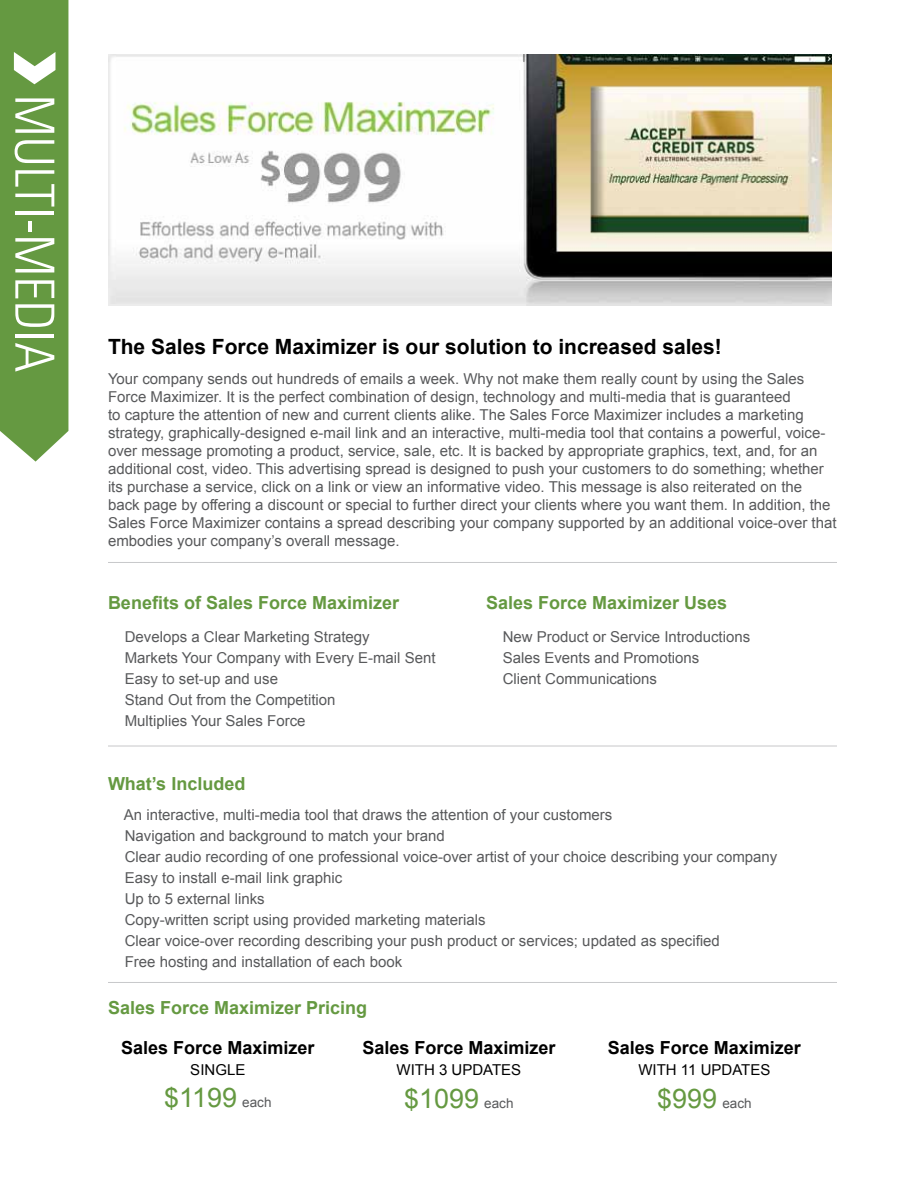
<style>
.page{position:relative;width:918px;height:1188px;background:#fff}
.page>*{position:absolute;margin:0;border:0;box-sizing:border-box;transform-origin:0 0}
.t1{font:300 condensed 54px "Univers";color:#fff}
.t2{font:27px "Arial";color:#659941}
.t3{font:700 21px "Arial";color:#000}
.t4{font:700 18px "Arial";color:#659941}
.t5{font:700 18px "Arial";color:#000}
.t6{font:15px/21px "Arial";color:#58595b}
.t7{font:15px "Arial";color:#000}
.s1{font-size:13.5px;color:#58595b}
</style>
<div class="page">
<img style="left:108px;top:54px;width:724px;height:251px">
<hr style="left:108px;top:562px;width:729px;height:1px;background:#c7c8ca">
<hr style="left:108px;top:746px;width:729px;height:1px;background:#c7c8ca">
<hr style="left:108px;top:982px;width:729px;height:1px;background:#c7c8ca">
<div style="left:0;top:0;width:68px;height:462px;background:#659941"></div>
<h1 class="t1" style="left:67px;top:95px;width:279px;rotate:90deg">MULTI-MEDIA</h1>
<h3 class="t3" style="left:108px;top:333px;width:615px">The Sales Force Maximizer is our solution to increased sales!</h3>
<p class="t6" style="left:108px;top:370px;width:730px;line-height:18px">Your company sends out hundreds of emails a week. Why not make them really count by using the Sales Force Maximizer. It is the perfect combination of design, technology and multi-media that is guaranteed<br>to capture the attention of new and current clients alike. The Sales Force Maximizer includes a marketing strategy, graphically-designed e-mail link and an interactive, multi-media tool that contains a powerful, voice&shy;over message promoting a product, service, sale, etc. It is backed by appropriate graphics, text, and, for an additional cost, video. This advertising spread is designed to push your customers to do something; whether its purchase a service, click on a link or view an informative video. This message is also reiterated on the back page by offering a discount or special to further direct your clients where you want them. In addition, the Sales Force Maximizer contains a spread describing your company supported by an additional voice-over that embodies your company’s overall message.</p>
<p class="t4" style="left:108px;top:591px;width:293px">Benefits of Sales Force Maximizer</p>
<p class="t6" style="left:125px;top:626px;width:312px">Develops a Clear Marketing Strategy<br>Markets Your Company with Every E-mail Sent<br>Easy to set-up and use<br>Stand Out from the Competition<br>Multiplies Your Sales Force</p>
<p class="t4" style="left:486px;top:591px;width:243px">Sales Force Maximizer Uses</p>
<p class="t6" style="left:503px;top:626px;width:249px">New Product or Service Introductions<br>Sales Events and Promotions<br>Client Communications</p>
<p class="t4" style="left:108px;top:772px;width:139px">What’s Included</p>
<p class="t6" style="left:124px;top:804px;width:655px">An interactive, multi-media tool that draws the attention of your customers<br>Navigation and background to match your brand<br>Clear audio recording of one professional voice-over artist of your choice describing your company Easy to install e-mail link graphic<br>Up to 5 external links<br>Copy-written script using provided marketing materials<br>Clear voice-over recording describing your push product or services; updated as specified<br>Free hosting and installation of each book</p>
<p class="t4" style="left:108px;top:996px;width:261px">Sales Force Maximizer Pricing</p>
<p class="t5" style="left:362px;top:1036px;width:195px">Sales Force Maximizer</p>
<p class="t7" style="left:397px;top:1060px;width:126px">WITH 3 UPDATES</p>
<h2 class="t2" style="left:404px;top:1081px;width:111px">$1099 <span class="s1">each</span></h2>
<p class="t5" style="left:121px;top:1035px;width:195px">Sales Force Maximizer</p>
<p class="t7" style="left:190px;top:1059px;width:57px">SINGLE</p>
<h2 class="t2" style="left:164px;top:1080px;width:109px">$1199 <span class="s1">each</span></h2>
<p class="t5" style="left:608px;top:1036px;width:195px">Sales Force Maximizer</p>
<p class="t7" style="left:638px;top:1060px;width:133px">WITH 11 UPDATES</p>
<h2 class="t2" style="left:657px;top:1081px;width:96px">$999 <span class="s1">each</span></h2>
</div>
